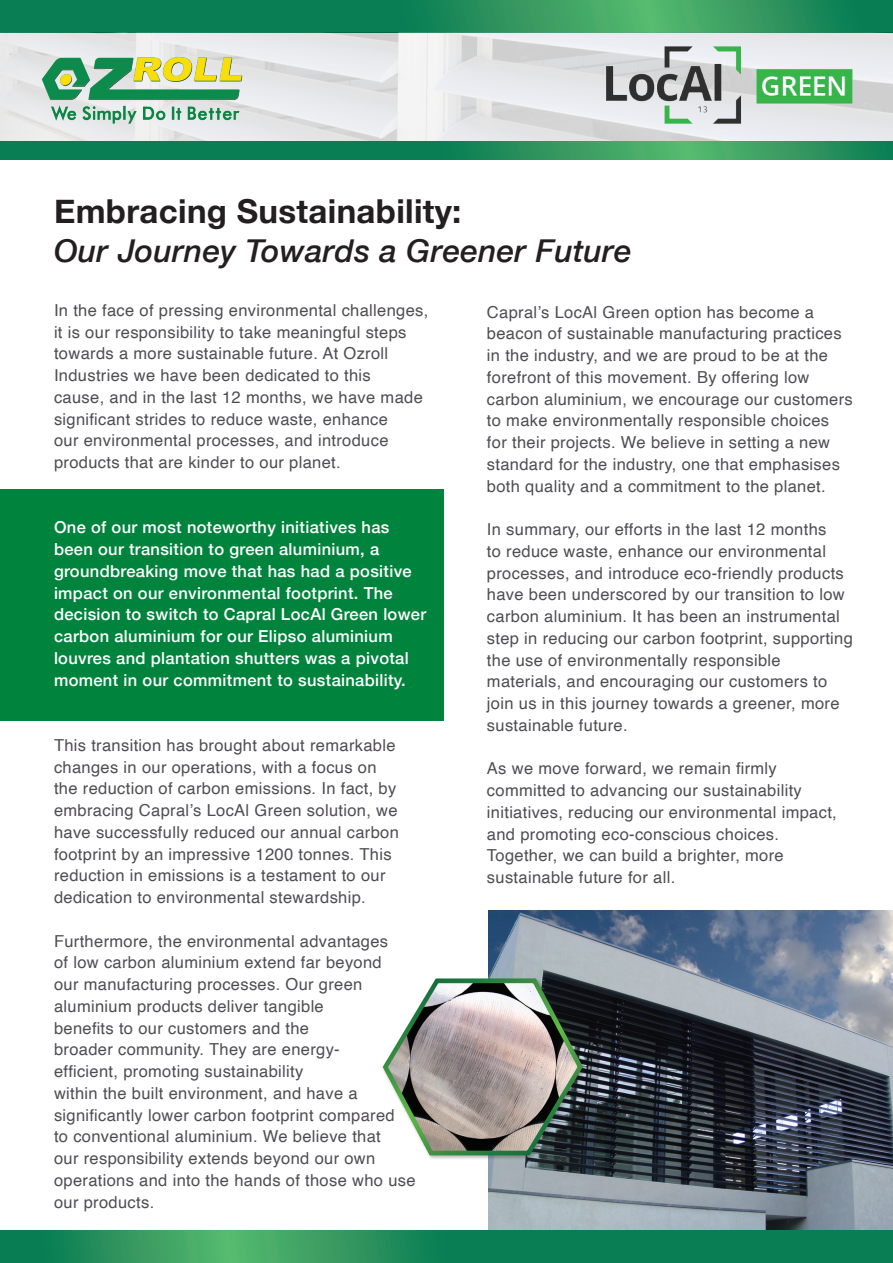
<style>
.page{position:relative;width:893px;height:1263px;background:#fff}
.page>*{position:absolute;margin:0;border:0;box-sizing:border-box;transform-origin:0 0}
.t1{font:700 33px "Helvetica Neue";letter-spacing:.01em;color:#231f20}
.t2{font:italic 500 31.5px "Helvetica Neue";letter-spacing:.01em;color:#231f20}
.t3{font:16.5px/21.8px "Helvetica";letter-spacing:.02em;color:#4f4d52}
.t4{font:500 16.5px/21.8px "Helvetica Neue";letter-spacing:.02em;color:#fff}
</style>
<div class="page">
<img style="left:488px;top:910px;width:405px;height:320px">
<div style="left:0;top:489px;width:444px;height:231px;background:#00843d"></div>
<img style="left:382px;top:930px;width:229px;height:273px">
<svg style="left:0;top:1230px;width:893px;height:33px;background:#1c8a59"></svg>
<svg style="left:0;top:0;width:893px;height:160px;background:#1d8b5a"></svg>
<img style="left:0;top:33px;width:893px;height:108px">
<img style="left:36px;top:38px;width:215px;height:94px">
<img style="left:579px;top:41px;width:299px;height:105px">
<h1 class="t1" style="left:54px;top:185px;width:409px">Embracing Sustainability:</h1>
<h2 class="t2" style="left:54px;top:223px;width:579px">Our Journey Towards a Greener Future</h2>
<p class="t3" style="left:54px;top:300px;width:376px">In the face of pressing environmental challenges, it is our responsibility to take meaningful steps towards a more sustainable future. At Ozroll Industries we have been dedicated to this<br>cause, and in the last 12 months, we have made significant strides to reduce waste, enhance<br>our environmental processes, and introduce products that are kinder to our planet.</p>
<p class="t4" style="left:54px;top:515px;width:374px">One of our most noteworthy initiatives has been our transition to green aluminium, a groundbreaking move that has had a positive impact on our environmental footprint. The decision to switch to Capral LocAl Green lower carbon aluminium for our Elipso aluminium louvres and plantation shutters was a pivotal moment in our commitment to sustainability.</p>
<p class="t3" style="left:54px;top:735px;width:346px">This transition has brought about remarkable changes in our operations, with a focus on the reduction of carbon emissions. In fact, by embracing Capral’s LocAl Green solution, we have successfully reduced our annual carbon footprint by an impressive 1200 tonnes. This reduction in emissions is a testament to our dedication to environmental stewardship.</p>
<p class="t3" style="left:54px;top:930px;width:363px">Furthermore, the environmental advantages<br>of low carbon aluminium extend far beyond<br>our manufacturing processes. Our green aluminium products deliver tangible<br>benefits to our customers and the<br>broader community. They are energy-<br>efficient, promoting sustainability<br>within the built environment, and have a significantly lower carbon footprint compared<br>to conventional aluminium. We believe that<br>our responsibility extends beyond our own operations and into the hands of those who use our products.</p>
<p class="t3" style="left:487px;top:301px;width:367px">Capral’s LocAl Green option has become a beacon of sustainable manufacturing practices in the industry, and we are proud to be at the forefront of this movement. By offering low carbon aluminium, we encourage our customers to make environmentally responsible choices for their projects. We believe in setting a new standard for the industry, one that emphasises both quality and a commitment to the planet.</p>
<p class="t3" style="left:487px;top:519px;width:367px">In summary, our efforts in the last 12 months<br>to reduce waste, enhance our environmental processes, and introduce eco-friendly products have been underscored by our transition to low carbon aluminium. It has been an instrumental step in reducing our carbon footprint, supporting the use of environmentally responsible materials, and encouraging our customers to join us in this journey towards a greener, more sustainable future.</p>
<p class="t3" style="left:487px;top:758px;width:351px">As we move forward, we remain firmly committed to advancing our sustainability initiatives, reducing our environmental impact, and promoting eco-conscious choices.<br>Together, we can build a brighter, more sustainable future for all.</p>
</div>
